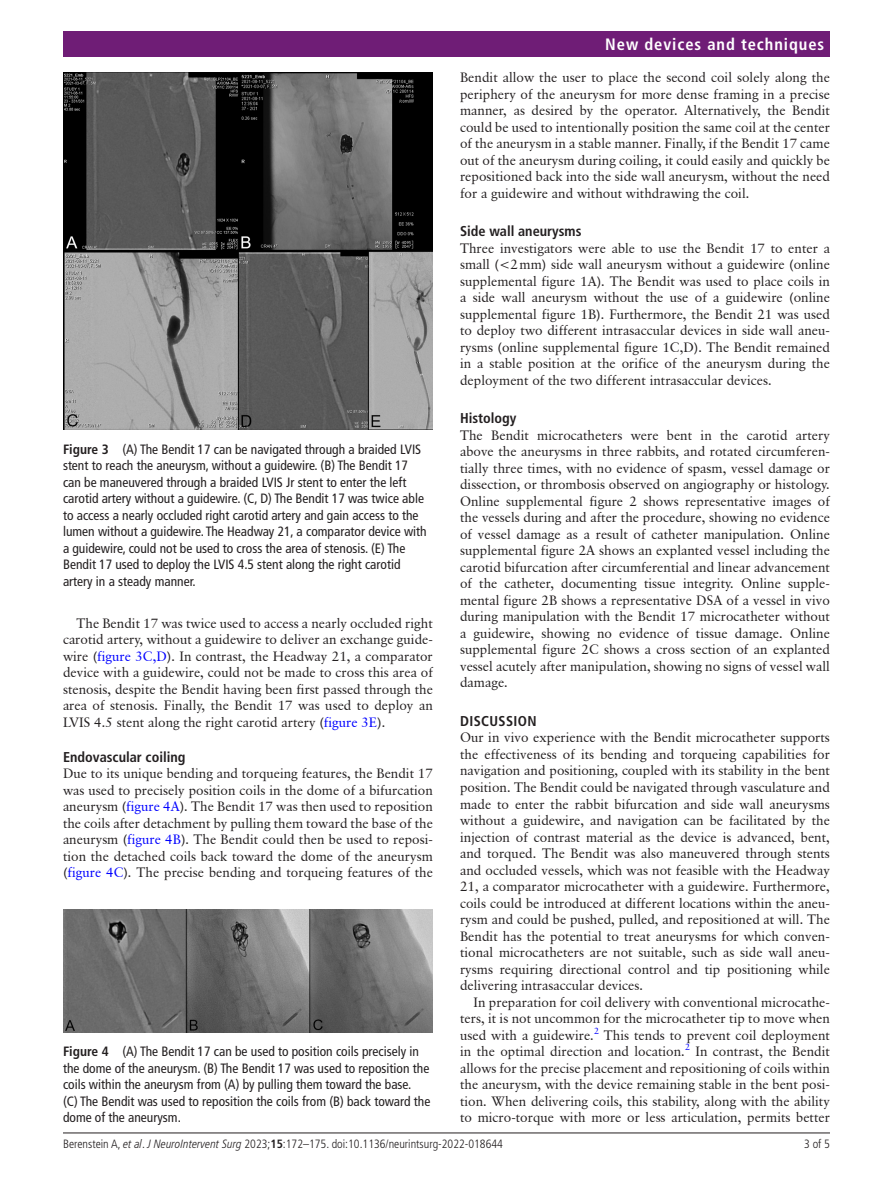
<style>
.page{position:relative;width:893px;height:1191px;background:#fff}
.page>*{position:absolute;margin:0;border:0;box-sizing:border-box;transform-origin:0 0}
.t1{font:700 condensed 16.5px "Frutiger LT Pro";letter-spacing:.055em;color:#fff}
.t2{font:700 condensed 14.25px "Frutiger LT Pro";color:#231f20}
.t3{font:700 condensed 14.25px "Frutiger LT Pro";letter-spacing:.025em;color:#231f20}
.t4{font:13.5px/16.5px "Classical Garamond BT";color:#231f20;text-align:justify}
.t5{font:condensed 13.5px/16.5px "Frutiger LT Pro";color:#231f20}
.t6{font:300 condensed 12px "Frutiger LT Pro";color:#231f20}
.s1{font-weight:700}
.s2{color:#00f}
.s3{font-style:italic}
</style>
<div class="page">
<hr style="left:63px;top:1132px;width:767px;height:1px;background:#231f20">
<div style="left:63px;top:31px;width:767px;height:25px;background:#6f1d76"></div>
<img style="left:63px;top:72px;width:370px;height:357px">
<img style="left:63px;top:909px;width:370px;height:123px">
<p class="t5" style="left:63px;top:441px;width:365px"><span class="s1">Figure 3</span> (A) The Bendit 17 can be navigated through a braided LVIS stent to reach the aneurysm, without a guidewire. (B) The Bendit 17 can be maneuvered through a braided LVIS Jr stent to enter the left carotid artery without a guidewire. (C, D) The Bendit 17 was twice able to access a nearly occluded right carotid artery and gain access to the lumen without a guidewire. The Headway 21, a comparator device with a guidewire, could not be used to cross the area of stenosis. (E) The Bendit 17 used to deploy the LVIS 4.5 stent along the right carotid artery in a steady manner.</p>
<p class="t4" style="left:63px;top:614px;width:371px;text-indent:14px">The Bendit 17 was twice used to access a nearly occluded right carotid artery, without a guidewire to deliver an exchange guide&shy;wire (<span class="s2">figure 3C,D</span>). In contrast, the Headway 21, a comparator device with a guidewire, could not be made to cross this area of stenosis, despite the Bendit having been first passed through the area of stenosis. Finally, the Bendit 17 was used to deploy an LVIS 4.5 stent along the right carotid artery (<span class="s2">figure 3E</span>).</p>
<p class="t2" style="left:63px;top:748px;width:124px">Endovascular coiling</p>
<p class="t4" style="left:63px;top:765px;width:371px">Due to its unique bending and torqueing features, the Bendit 17 was used to precisely position coils in the dome of a bifurcation aneurysm (<span class="s2">figure 4A</span>). The Bendit 17 was then used to reposition the coils after detachment by pulling them toward the base of the aneurysm (<span class="s2">figure 4B</span>). The Bendit could then be used to reposi&shy;tion the detached coils back toward the dome of the aneurysm (<span class="s2">figure 4C</span>). The precise bending and torqueing features of the</p>
<p class="t5" style="left:63px;top:1043px;width:369px"><span class="s1">Figure 4</span> (A) The Bendit 17 can be used to position coils precisely in the dome of the aneurysm. (B) The Bendit 17 was used to reposition the coils within the aneurysm from (A) by pulling them toward the base.<br>(C) The Bendit was used to reposition the coils from (B) back toward the dome of the aneurysm.</p>
<p class="t1" style="left:605px;top:34px;width:221px">New devices and techniques</p>
<p class="t4" style="left:460px;top:69px;width:371px">Bendit allow the user to place the second coil solely along the periphery of the aneurysm for more dense framing in a precise manner, as desired by the operator. Alternatively, the Bendit could be used to intentionally position the same coil at the center of the aneurysm in a stable manner. Finally, if the Bendit 17 came out of the aneurysm during coiling, it could easily and quickly be repositioned back into the side wall aneurysm, without the need for a guidewire and without withdrawing the coil.</p>
<p class="t2" style="left:460px;top:223px;width:123px">Side wall aneurysms</p>
<p class="t4" style="left:460px;top:240px;width:371px">Three investigators were able to use the Bendit 17 to enter a small (&lt;2mm) side wall aneurysm without a guidewire (online supplemental figure 1A). The Bendit was used to place coils in a side wall aneurysm without the use of a guidewire (online supplemental figure 1B). Furthermore, the Bendit 21 was used to deploy two different intrasaccular devices in side wall aneu&shy;rysms (online supplemental figure 1C,D). The Bendit remained in a stable position at the orifice of the aneurysm during the deployment of the two different intrasaccular devices.</p>
<p class="t2" style="left:460px;top:410px;width:58px">Histology</p>
<p class="t4" style="left:460px;top:427px;width:371px">The Bendit microcatheters were bent in the carotid artery above the aneurysms in three rabbits, and rotated circumferen&shy;tially three times, with no evidence of spasm, vessel damage or dissection, or thrombosis observed on angiography or histology.<br>Online supplemental figure 2 shows representative images of the vessels during and after the procedure, showing no evidence of vessel damage as a result of catheter manipulation. Online supplemental figure 2A shows an explanted vessel including the carotid bifurcation after circumferential and linear advancement of the catheter, documenting tissue integrity. Online supple&shy;mental figure 2B shows a representative DSA of a vessel in vivo during manipulation with the Bendit 17 microcatheter without a guidewire, showing no evidence of tissue damage. Online supplemental figure 2C shows a cross section of an explanted vessel acutely after manipulation, showing no signs of vessel wall damage.</p>
<p class="t3" style="left:460px;top:712px;width:78px">DISCUSSION</p>
<p class="t4" style="left:460px;top:729px;width:371px">Our in vivo experience with the Bendit microcatheter supports the effectiveness of its bending and torqueing capabilities for navigation and positioning, coupled with its stability in the bent position. The Bendit could be navigated through vasculature and made to enter the rabbit bifurcation and side wall aneurysms without a guidewire, and navigation can be facilitated by the injection of contrast material as the device is advanced, bent, and torqued. The Bendit was also maneuvered through stents and occluded vessels, which was not feasible with the Headway 21, a comparator microcatheter with a guidewire. Furthermore, coils could be introduced at different locations within the aneu&shy;rysm and could be pushed, pulled, and repositioned at will. The Bendit has the potential to treat aneurysms for which conven&shy;tional microcatheters are not suitable, such as side wall aneu&shy;rysms requiring directional control and tip positioning while delivering intrasaccular devices.</p>
<p class="t4" style="left:460px;top:993px;width:371px;text-indent:14px">In preparation for coil delivery with conventional microcathe&shy;ters, it is not uncommon for the microcatheter tip to move when used with a guidewire.<sup>2</sup> This tends to prevent coil deployment in the optimal direction and location.<sup>2</sup> In contrast, the Bendit allows for the precise placement and repositioning of coils within the aneurysm, with the device remaining stable in the bent posi&shy;tion. When delivering coils, this stability, along with the ability to micro-torque with more or less articulation, permits better</p>
<p class="t6" style="left:63px;top:1136px;width:441px">Berenstein A, <span class="s3">et al</span>. <span class="s3">J NeuroIntervent Surg</span> 2023;<span class="s1">15</span>:172–175. doi:10.1136/neurintsurg-2022-018644</p>
<p class="t6" style="left:804px;top:1136px;width:27px">3 of 5</p>
</div>
